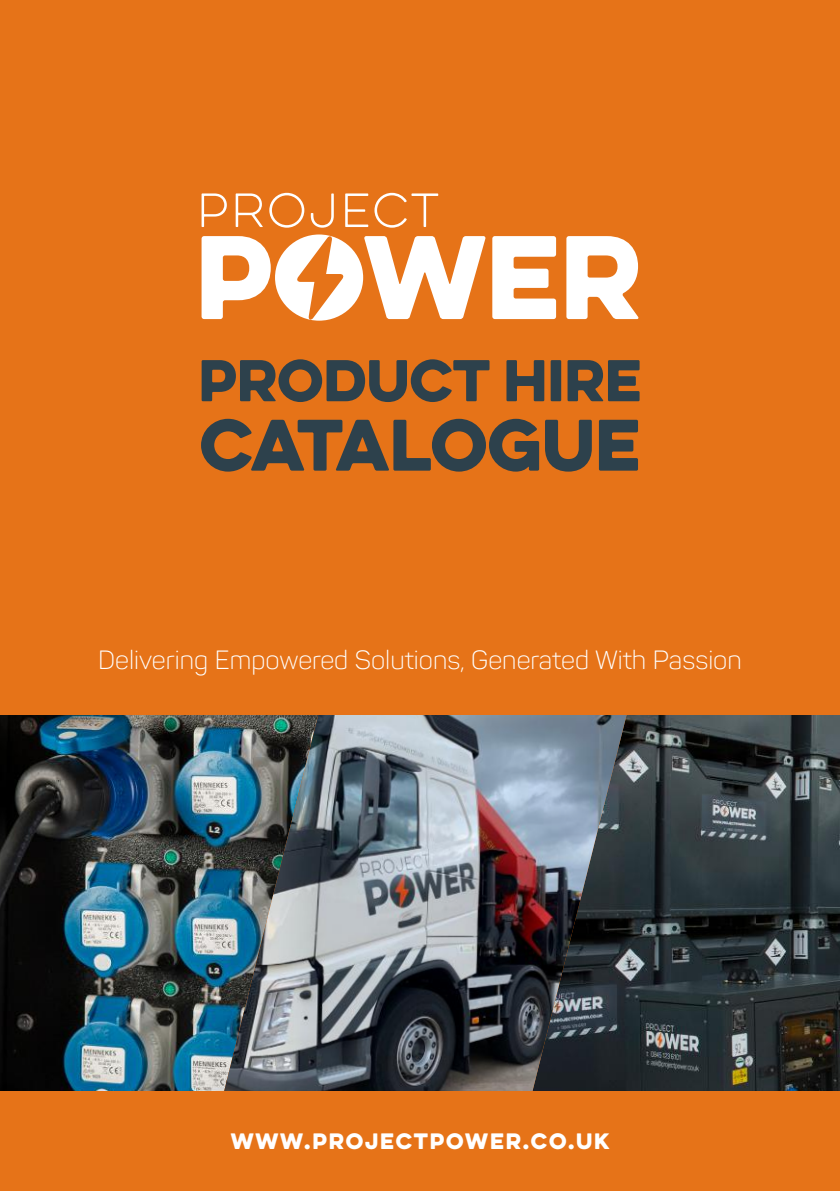
<style>
.page{position:relative;width:840px;height:1191px;background:#fff}
.page>*{position:absolute;margin:0;border:0;box-sizing:border-box;transform-origin:0 0}
.t1{font:65.2px "Eveleth Clean";letter-spacing:-.01em;color:#2d414c}
.t2{font:52.8px "Eveleth Clean";color:#2d414c}
.t3{font:300 26px "Panton";letter-spacing:-.025em;color:#fff}
.t4{font:20px "Eveleth Clean";letter-spacing:.09em;color:#fff}
</style>
<div class="page">
<img style="left:629px;top:714px;width:210px;height:377px">
<img style="left:0;top:714px;width:207px;height:377px">
<img style="left:207px;top:714px;width:422px;height:377px">
<div style="left:0;top:0;width:839px;height:714px;background:#e67318"></div>
<div style="left:0;top:1091px;width:839px;height:100px;background:#e67318"></div>
<svg style="left:201px;top:236px;width:69px;height:83px"></svg>
<svg style="left:364px;top:236px;width:121px;height:83px"></svg>
<svg style="left:492px;top:236px;width:63px;height:83px"></svg>
<svg style="left:566px;top:236px;width:72px;height:83px"></svg>
<div style="left:275px;top:234px;width:88px;height:87px;background:#fff;border-radius:50%"></div>
<svg style="left:296px;top:235px;width:48px;height:86px"></svg>
<svg style="left:201px;top:193px;width:26px;height:34px"></svg>
<svg style="left:235px;top:193px;width:28px;height:34px"></svg>
<svg style="left:269px;top:193px;width:35px;height:35px"></svg>
<svg style="left:310px;top:193px;width:23px;height:35px"></svg>
<svg style="left:345px;top:193px;width:23px;height:34px"></svg>
<svg style="left:374px;top:193px;width:64px;height:35px"></svg>
<h2 class="t2" style="left:198px;top:340px;width:444px">PRODUCT HIRE</h2>
<h1 class="t1" style="left:199px;top:395px;width:442px">CATALOGUE</h1>
<p class="t3" style="left:98px;top:644px;width:645px">Delivering Empowered Solutions, Generated With Passion</p>
<p class="t4" style="left:230px;top:1125px;width:380px">WWW.PROJECTPOWER.CO.UK</p>
</div>
